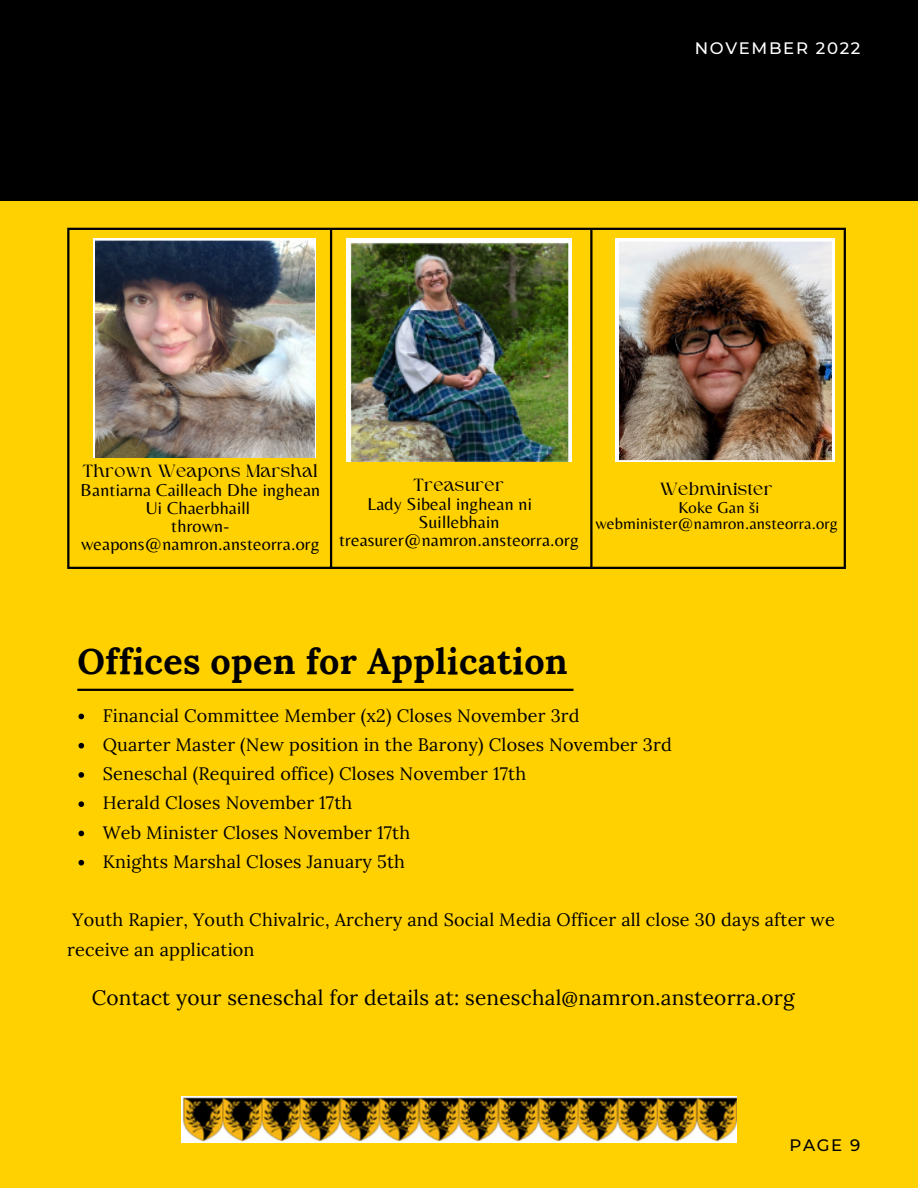
<style>
.page{position:relative;width:918px;height:1188px;background:#ffd100}
.page>*{position:absolute;margin:0;border:0;box-sizing:border-box;transform-origin:0 0}
.t1{font:700 35.85px "Lora";letter-spacing:.01em;color:#000}
.t2{font:20.85px "Lora";letter-spacing:.01em;color:#000}
.t3{font:18px/29.2px "Lora";letter-spacing:.01em;color:#000}
.t4{font:18px/18px "Belleza";letter-spacing:.01em;color:#000;text-align:center}
.t5{font:18px "Higuen";letter-spacing:.01em;color:#000}
.t6{font:16.5px/15.8px "Belleza";letter-spacing:.01em;color:#000;text-align:center}
.t7{font:500 16.5px "Montserrat";letter-spacing:.1em;color:#fff}
.t8{font:500 16.5px "Montserrat";color:#000}
</style>
<div class="page">
<div style="left:0;top:0;width:918px;height:201px;background:#000"></div>
<hr style="left:67px;top:230px;width:2px;height:337px;background:#000">
<hr style="left:330px;top:230px;width:2px;height:337px;background:#000">
<hr style="left:590px;top:230px;width:3px;height:337px;background:#000">
<hr style="left:844px;top:230px;width:2px;height:337px;background:#000">
<hr style="left:67px;top:228px;width:779px;height:2px;background:#000">
<hr style="left:67px;top:567px;width:779px;height:2px;background:#000">
<img style="left:93px;top:239px;width:223px;height:218px">
<img style="left:346px;top:239px;width:225px;height:223px">
<img style="left:615px;top:239px;width:220px;height:223px">
<hr style="left:77px;top:689px;width:496px;height:2px;background:#000">
<img style="left:181px;top:1096px;width:556px;height:46px">
<svg style="left:78px;top:714px;width:6px;height:5px"></svg>
<svg style="left:78px;top:743px;width:6px;height:6px"></svg>
<svg style="left:78px;top:772px;width:6px;height:6px"></svg>
<svg style="left:78px;top:801px;width:6px;height:6px"></svg>
<svg style="left:78px;top:831px;width:6px;height:5px"></svg>
<svg style="left:78px;top:860px;width:6px;height:6px"></svg>
<p class="t7" style="left:695px;top:38px;width:167px">NOVEMBER 2022</p>
<p class="t5" style="left:83px;top:464px;width:237px">Thrown Weapons Marshal</p>
<p class="t4" style="left:80px;top:481px;width:241px">Bantiarna Cailleach Dhe inghean<br>Ui Chaerbhaill<br>thrown&shy;weapons@namron.ansteorra.org</p>
<p class="t5" style="left:413px;top:477px;width:93px">Treasurer</p>
<p class="t4" style="left:367px;top:495px;width:166px">Lady Sibeal inghean ni</p>
<p class="t4" style="left:419px;top:513px;width:82px">Suillebhain</p>
<p class="t4" style="left:339px;top:531px;width:241px">treasurer@namron.ansteorra.org</p>
<p class="t5" style="left:660px;top:482px;width:115px">Webminister</p>
<p class="t6" style="left:595px;top:499px;width:244px">Koke Gan ši webminister@namron.ansteorra.org</p>
<h1 class="t1" style="left:77px;top:638px;width:492px">Offices open for Application</h1>
<p class="t3" style="left:103px;top:700px;width:571px">Financial Committee Member (x2) Closes November 3rd<br>Quarter Master (New position in the Barony) Closes November 3rd Seneschal (Required office) Closes November 17th<br>Herald Closes November 17th<br>Web Minister Closes November 17th<br>Knights Marshal Closes January 5th</p>
<p class="t3" style="left:67px;top:905px;width:769px">Youth Rapier, Youth Chivalric, Archery and Social Media Officer all close 30 days after we receive an application</p>
<p class="t2" style="left:92px;top:984px;width:704px">Contact your seneschal for details at: seneschal@namron.ansteorra.org</p>
<p class="t8" style="left:789px;top:1135px;width:72px">PAGE 9</p>
</div>
